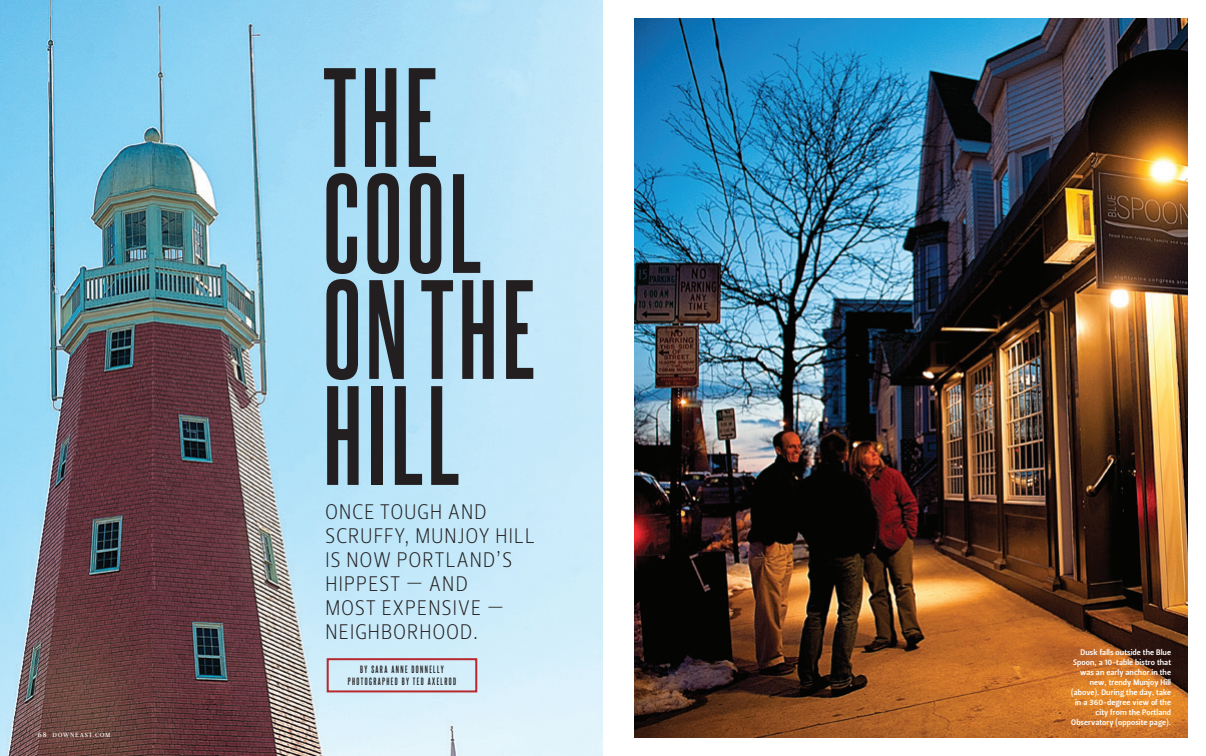
<style>
.page{position:relative;width:1206px;height:756px;background:#fff}
.page>*{position:absolute;margin:0;border:0;box-sizing:border-box;transform-origin:0 0}
.t1{font:700 120px "Steelfish Rg";letter-spacing:.03em;color:#231f20}
.intro_leitura{font:21px/24px "Leitura Sans Grot 1";letter-spacing:.03em;color:#231f20}
.intro_leitura-2{font:700 9px "Steelfish Rg";letter-spacing:.155em;color:#231f20}
.t2{font:8px/10px "Leitura Sans Grot 3";letter-spacing:.005em;color:#fff;text-align:right}
.folio_left{font:500 6px "Acta";letter-spacing:.14em;color:#fff}
.s1{font-size:7px}
</style>
<div class="page">
<img style="left:0;top:0;width:603px;height:756px">
<img style="left:634px;top:18px;width:554px;height:720px">
<div style="left:327px;top:658px;width:150px;height:34px;border:2px solid #b7282e"></div>
<p class="folio_left" style="left:38px;top:731px;width:74px"><span class="s1">68</span> DOWNEAST.COM</p>
<p class="t1" style="left:323px;top:44px;width:117px">THE</p>
<p class="t1" style="left:323px;top:150px;width:160px">COOL</p>
<p class="t1" style="left:323px;top:256px;width:214px">ON THE</p>
<p class="t1" style="left:323px;top:362px;width:138px">HILL</p>
<p class="intro_leitura" style="left:325px;top:500px;width:211px">ONCE TOUGH AND<br>SCRUFFY, MUNJOY HILL<br>IS NOW PORTLAND’S<br>HIPPEST — AND<br>MOST EXPENSIVE —<br>NEIGHBORHOOD.</p>
<p class="intro_leitura-2" style="left:360px;top:664px;width:85px">BY SARA ANNE DONNELLY</p>
<p class="intro_leitura-2" style="left:348px;top:676px;width:110px">PHOTOGRAPHED BY TED AXELROD</p>
<p class="t2" style="left:1071px;top:647px;width:101px">Dusk falls outside the Blue<br>Spoon, a 10-table bistro that was an early anchor in the new, trendy Munjoy Hill (above). During the day, take in a 360-degree view of the city from the Portland<br>Observatory (opposite page).</p>
</div>
